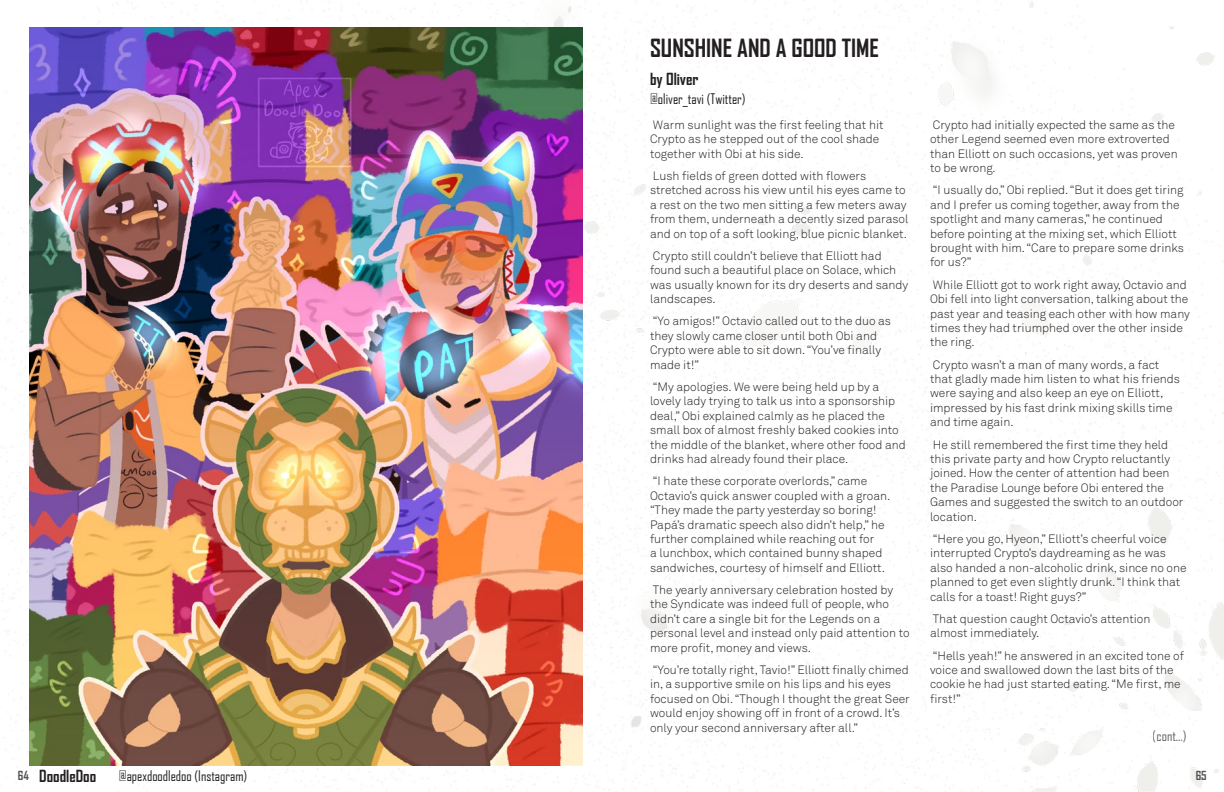
<style>
.page{position:relative;width:1224px;height:792px;background:#fff}
.page>*{position:absolute;margin:0;border:0;box-sizing:border-box;transform-origin:0 0}
.WR-_TITLE{font:700 24px "Agency FB";color:#231f20}
.Author_Artist_Name{font:700 16px "Agency FB";color:#231f20}
.Auth_Art_CREDITS{font:14px "Agency FB";color:#231f20}
.WR-_body{font:12px/14.4px "Akkurat Light Pro";color:#231f20}
.t1{font:700 12px "Agency FB";color:#535355}
</style>
<div class="page">
<img style="left:2px;top:1px;width:1222px;height:791px">
<img style="left:29px;top:27px;width:554px;height:738px">
<p class="WR-_TITLE" style="left:650px;top:33px;width:230px">SUNSHINE AND A GOOD TIME</p>
<p class="Author_Artist_Name" style="left:650px;top:69px;width:50px">by Oliver</p>
<p class="Auth_Art_CREDITS" style="left:650px;top:90px;width:97px">@oliver_tavi (Twitter)</p>
<p class="WR-_body" style="left:650px;top:118px;width:235px">Warm sunlight was the first feeling that hit<br>Crypto as he stepped out of the cool shade together with Obi at his side.</p>
<p class="WR-_body" style="left:650px;top:169px;width:260px">Lush fields of green dotted with flowers stretched across his view until his eyes came to a rest on the two men sitting a few meters away from them, underneath a decently sized parasol and on top of a soft looking, blue picnic blanket.</p>
<p class="WR-_body" style="left:650px;top:249px;width:260px">Crypto still couldn’t believe that Elliott had found such a beautiful place on Solace, which was usually known for its dry deserts and sandy landscapes.</p>
<p class="WR-_body" style="left:650px;top:314px;width:243px">“Yo amigos!” Octavio called out to the duo as they slowly came closer until both Obi and Crypto were able to sit down. “You’ve finally made it!”</p>
<p class="WR-_body" style="left:650px;top:380px;width:257px">“My apologies. We were being held up by a lovely lady trying to talk us into a sponsorship deal,” Obi explained calmly as he placed the small box of almost freshly baked cookies into the middle of the blanket, where other food and drinks had already found their place.</p>
<p class="WR-_body" style="left:650px;top:474px;width:242px">“I hate these corporate overlords,” came Octavio’s quick answer coupled with a groan. “They made the party yesterday so boring!<br>Papá’s dramatic speech also didn’t help,” he further complained while reaching out for<br>a lunchbox, which contained bunny shaped sandwiches, courtesy of himself and Elliott.</p>
<p class="WR-_body" style="left:650px;top:583px;width:261px">The yearly anniversary celebration hosted by the Syndicate was indeed full of people, who didn’t care a single bit for the Legends on a personal level and instead only paid attention to more profit, money and views.</p>
<p class="WR-_body" style="left:650px;top:663px;width:261px">“You’re totally right, Tavio!” Elliott finally chimed in, a supportive smile on his lips and his eyes focused on Obi. “Though I thought the great Seer would enjoy showing off in front of a crowd. It’s only your second anniversary after all.”</p>
<p class="WR-_body" style="left:930px;top:118px;width:249px">Crypto had initially expected the same as the other Legend seemed even more extroverted than Elliott on such occasions, yet was proven to be wrong.</p>
<p class="WR-_body" style="left:930px;top:183px;width:255px">“I usually do,” Obi replied. “But it does get tiring and I prefer us coming together, away from the spotlight and many cameras,” he continued before pointing at the mixing set, which Elliott brought with him. “Care to prepare some drinks for us?”</p>
<p class="WR-_body" style="left:930px;top:278px;width:261px">While Elliott got to work right away, Octavio and Obi fell into light conversation, talking about the past year and teasing each other with how many times they had triumphed over the other inside the ring.</p>
<p class="WR-_body" style="left:930px;top:358px;width:252px">Crypto wasn’t a man of many words, a fact that gladly made him listen to what his friends were saying and also keep an eye on Elliott, impressed by his fast drink mixing skills time and time again.</p>
<p class="WR-_body" style="left:930px;top:437px;width:255px">He still remembered the first time they held this private party and how Crypto reluctantly joined. How the center of attention had been the Paradise Lounge before Obi entered the Games and suggested the switch to an outdoor location.</p>
<p class="WR-_body" style="left:930px;top:532px;width:258px">“Here you go, Hyeon,” Elliott’s cheerful voice interrupted Crypto’s daydreaming as he was also handed a non-alcoholic drink, since no one planned to get even slightly drunk. “I think that calls for a toast! Right guys?”</p>
<p class="WR-_body" style="left:930px;top:612px;width:222px">That question caught Octavio’s attention almost immediately.</p>
<p class="WR-_body" style="left:930px;top:648px;width:255px">“Hells yeah!” he answered in an excited tone of voice and swallowed down the last bits of the cookie he had just started eating. “Me first, me first!”</p>
<p class="Auth_Art_CREDITS" style="left:1153px;top:727px;width:35px">(cont...)</p>
<p class="Author_Artist_Name" style="left:39px;top:766px;width:59px">DoodleDoo</p>
<p class="Auth_Art_CREDITS" style="left:119px;top:767px;width:130px">@apexdoodledoo (Instagram)</p>
<p class="t1" style="left:18px;top:768px;width:12px">64</p>
<p class="t1" style="left:1196px;top:768px;width:12px">65</p>
</div>
